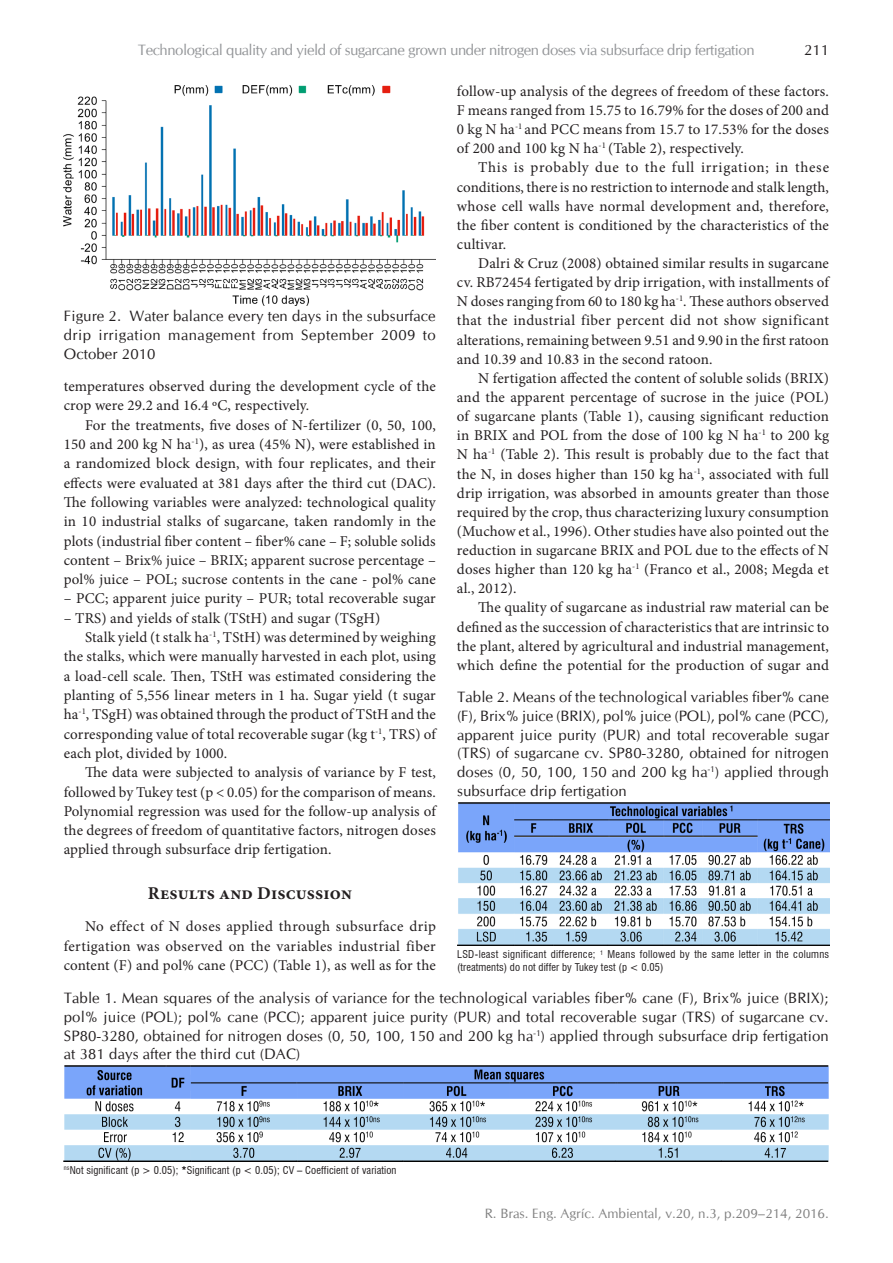
<style>
.page{position:relative;width:893px;height:1263px;background:#fff}
.page>*{position:absolute;margin:0;border:0;box-sizing:border-box;transform-origin:0 0}
.t1{font:700 18px "Minion Pro";letter-spacing:.01em;color:#231f20}
.Body_Text_Indent{font:15px/19.2px "Minion Pro";letter-spacing:.01em;color:#231f20;text-align:justify}
.Body_Text_Indent-2{font:15px/18.8px "CG Omega";letter-spacing:.01em;color:#231f20;text-align:justify}
.tabla{font:15px/18.8px "CG Omega";letter-spacing:.01em;color:#231f20;text-align:justify}
.t2{font:15px "CG Omega";letter-spacing:-.03em;color:#939598}
.t3{font:700 15px "CG Omega";color:#231f20}
.t4{font:13.5px "CG Omega";color:#808080}
.t5{font:condensed 10.5px/12.6px "Swiss 721 BT";letter-spacing:.01em;color:#231f20}
.s1{font-weight:700}
</style>
<div class="page">
<img style="left:63px;top:1066px;width:766px;height:95px">
<img style="left:64px;top:85px;width:372px;height:221px">
<img style="left:457px;top:802px;width:372px;height:144px">
<p class="t2" style="left:138px;top:41px;width:618px">Technological quality and yield of sugarcane grown under nitrogen doses via subsurface drip fertigation</p>
<p class="t3" style="left:804px;top:41px;width:26px">211</p>
<p class="Body_Text_Indent-2" style="left:64px;top:307px;width:373px">Figure 2<span class="s1">.</span> Water balance every ten days in the subsurface drip irrigation management from September 2009 to October 2010</p>
<p class="Body_Text_Indent" style="left:64px;top:377px;width:374px">temperatures observed during the development cycle of the crop were 29.2 and 16.4 ºC, respectively.</p>
<p class="Body_Text_Indent" style="left:64px;top:415px;width:374px;text-indent:21px">For the treatments, five doses of N-fertilizer (0, 50, 100, 150 and 200 kg N ha<sup>-1</sup>), as urea (45% N), were established in a randomized block design, with four replicates, and their effects were evaluated at 381 days after the third cut (DAC).<br>The following variables were analyzed: technological quality in 10 industrial stalks of sugarcane, taken randomly in the plots (industrial fiber content – fiber% cane – F; soluble solids content – Brix% juice – BRIX; apparent sucrose percentage – pol% juice – POL; sucrose contents in the cane - pol% cane</p>
<p class="Body_Text_Indent" style="left:64px;top:589px;width:374px">– PCC; apparent juice purity – PUR; total recoverable sugar</p>
<p class="Body_Text_Indent" style="left:64px;top:608px;width:318px">– TRS) and yields of stalk (TStH) and sugar (TSgH)</p>
<p class="Body_Text_Indent" style="left:64px;top:628px;width:374px;text-indent:21px">Stalk yield (t stalk ha<sup>-1</sup>, TStH) was determined by weighing the stalks, which were manually harvested in each plot, using a load-cell scale. Then, TStH was estimated considering the planting of 5,556 linear meters in 1 ha. Sugar yield (t sugar ha<sup>-1</sup>, TSgH) was obtained through the product of TStH and the corresponding value of total recoverable sugar (kg t<sup>-1</sup>, TRS) of each plot, divided by 1000.</p>
<p class="Body_Text_Indent" style="left:64px;top:763px;width:374px;text-indent:21px">The data were subjected to analysis of variance by F test, followed by Tukey test (p &lt; 0.05) for the comparison of means.<br>Polynomial regression was used for the follow-up analysis of the degrees of freedom of quantitative factors, nitrogen doses applied through subsurface drip fertigation.</p>
<p class="t1" style="left:148px;top:881px;width:206px">Results and Discussion</p>
<p class="Body_Text_Indent" style="left:64px;top:917px;width:374px;text-indent:21px">No effect of N doses applied through subsurface drip fertigation was observed on the variables industrial fiber content (F) and pol% cane (PCC) (Table 1), as well as for the</p>
<p class="Body_Text_Indent" style="left:457px;top:82px;width:374px">follow-up analysis of the degrees of freedom of these factors.<br>F means ranged from 15.75 to 16.79% for the doses of 200 and 0 kg N ha<sup>-1</sup> and PCC means from 15.7 to 17.53% for the doses of 200 and 100 kg N ha<sup>-1</sup> (Table 2), respectively.</p>
<p class="Body_Text_Indent" style="left:457px;top:158px;width:374px;text-indent:21px">This is probably due to the full irrigation; in these conditions, there is no restriction to internode and stalk length, whose cell walls have normal development and, therefore, the fiber content is conditioned by the characteristics of the cultivar.</p>
<p class="Body_Text_Indent" style="left:457px;top:254px;width:374px;text-indent:21px">Dalri &amp; Cruz (2008) obtained similar results in sugarcane cv. RB72454 fertigated by drip irrigation, with installments of N doses ranging from 60 to 180 kg ha<sup>-1</sup>. These authors observed that the industrial fiber percent did not show significant alterations, remaining between 9.51 and 9.90 in the first ratoon and 10.39 and 10.83 in the second ratoon.</p>
<p class="Body_Text_Indent" style="left:457px;top:369px;width:374px;text-indent:21px">N fertigation affected the content of soluble solids (BRIX) and the apparent percentage of sucrose in the juice (POL) of sugarcane plants (Table 1), causing significant reduction in BRIX and POL from the dose of 100 kg N ha<sup>-1</sup> to 200 kg N ha<sup>-1</sup> (Table 2). This result is probably due to the fact that the N, in doses higher than 150 kg ha<sup>-1</sup>, associated with full drip irrigation, was absorbed in amounts greater than those required by the crop, thus characterizing luxury consumption (Muchow et al., 1996). Other studies have also pointed out the reduction in sugarcane BRIX and POL due to the effects of N doses higher than 120 kg ha<sup>-1</sup> (Franco et al., 2008; Megda et al., 2012).</p>
<p class="Body_Text_Indent" style="left:457px;top:598px;width:374px;text-indent:21px">The quality of sugarcane as industrial raw material can be defined as the succession of characteristics that are intrinsic to the plant, altered by agricultural and industrial management, which define the potential for the production of sugar and</p>
<p class="tabla" style="left:457px;top:688px;width:373px">Table 2. Means of the technological variables fiber% cane (F), Brix% juice (BRIX), pol% juice (POL), pol% cane (PCC), apparent juice purity (PUR) and total recoverable sugar (TRS) of sugarcane cv. SP80-3280, obtained for nitrogen doses (0, 50, 100, 150 and 200 kg ha<sup>-1</sup>) applied through subsurface drip fertigation</p>
<p class="t5" style="left:457px;top:948px;width:374px">LSD-least significant difference; <sup>1</sup> Means followed by the same letter in the columns (treatments) do not differ by Tukey test (p &lt; 0.05)</p>
<p class="Body_Text_Indent-2" style="left:64px;top:989px;width:767px">Table 1. Mean squares of the analysis of variance for the technological variables fiber% cane (F), Brix% juice (BRIX); pol% juice (POL); pol% cane (PCC); apparent juice purity (PUR) and total recoverable sugar (TRS) of sugarcane cv.<br>SP80-3280, obtained for nitrogen doses (0, 50, 100, 150 and 200 kg ha<sup>-1</sup>) applied through subsurface drip fertigation at 381 days after the third cut (DAC)</p>
<p class="t5" style="left:64px;top:1163px;width:334px"><sup>ns</sup>Not significant (p &gt; 0.05); <span class="s1">*</span>Significant (p &lt; 0.05); CV – Coefficient of variation</p>
<p class="t4" style="left:485px;top:1205px;width:346px">R. Bras. Eng. Agríc. Ambiental, v.20, n.3, p.209–214, 2016.</p>
</div>
